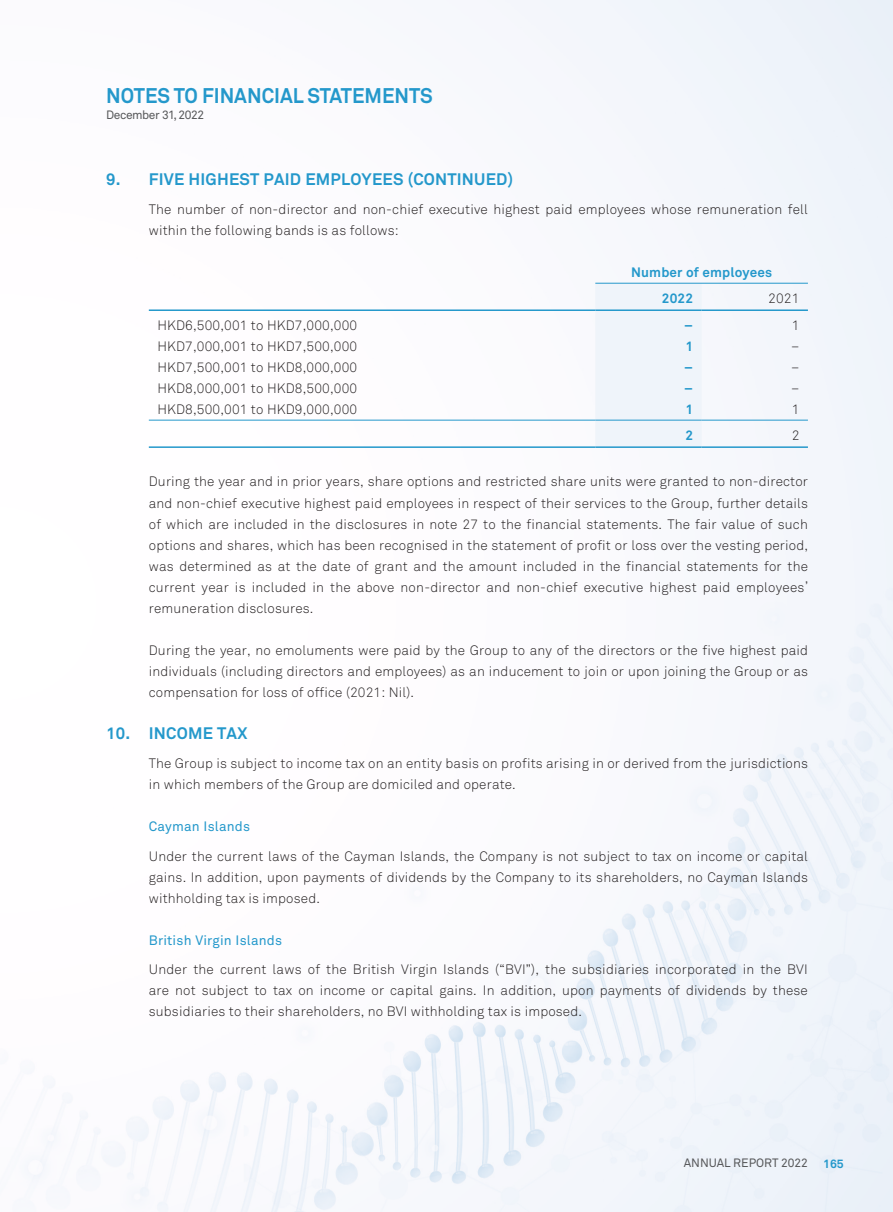
<style>
.page{position:relative;width:893px;height:1212px;background:#fff}
.page>*{position:absolute;margin:0;border:0;box-sizing:border-box;transform-origin:0 0}
.t1{font:700 21px "Akkurat Pro";color:#2498cb;scale:.95 1}
.t2{font:700 16.5px "Akkurat Pro";letter-spacing:.01em;color:#2498cb}
.t3{font:13.5px/21px "Akkurat Light Pro";letter-spacing:.01em;color:#231f20;text-align:justify}
.t4{font:13.5px "Akkurat Pro";letter-spacing:.015em;color:#2498cb}
.t5{font:700 13.5px/25.5px "Akkurat Pro";letter-spacing:.01em;color:#2498cb}
.t6{font:12px "Akkurat Pro";letter-spacing:-.015em;color:#57585a}
.t7{font:12px "Akkurat Pro";letter-spacing:-.035em;color:#57585a}
.t8{font:700 12px "Akkurat Pro";color:#2498cb}
</style>
<div class="page">
<img style="left:32px;top:0;width:861px;height:1212px">
<div style="left:595px;top:284px;width:107px;height:162px;background:#eff4fa"></div>
<hr style="left:595px;top:283px;width:213px;height:1px;background:#2498cb">
<hr style="left:149px;top:309px;width:446px;height:2px;background:#2498cb">
<hr style="left:595px;top:309px;width:107px;height:2px;background:#2498cb">
<hr style="left:702px;top:309px;width:106px;height:2px;background:#2498cb">
<hr style="left:149px;top:420px;width:446px;height:1px;background:#2498cb">
<hr style="left:595px;top:420px;width:107px;height:1px;background:#2498cb">
<hr style="left:702px;top:420px;width:106px;height:1px;background:#2498cb">
<hr style="left:149px;top:446px;width:446px;height:2px;background:#2498cb">
<hr style="left:595px;top:446px;width:107px;height:2px;background:#2498cb">
<hr style="left:702px;top:446px;width:106px;height:2px;background:#2498cb">
<h1 class="t1" style="left:106px;top:83px;width:345px">NOTES TO FINANCIAL STATEMENTS</h1>
<p class="t7" style="left:106px;top:108px;width:100px">December 31, 2022</p>
<p class="t2" style="left:106px;top:169px;width:408px">9. FIVE HIGHEST PAID EMPLOYEES (CONTINUED)</p>
<p class="t3" style="left:149px;top:199px;width:661px">The number of non-director and non-chief executive highest paid employees whose remuneration fell within the following bands is as follows:</p>
<p class="t5" style="left:662px;top:260px;width:112px;text-indent:-31px">Number of employees<br>2022</p>
<p class="t3" style="left:768px;top:288px;width:33px">2021</p>
<p class="t3" style="left:157px;top:315px;width:201px">HKD6,500,001 to HKD7,000,000</p>
<p class="t5" style="left:684px;top:313px;width:10px">–</p>
<p class="t3" style="left:792px;top:315px;width:9px">1</p>
<p class="t3" style="left:157px;top:336px;width:201px">HKD7,000,001 to HKD7,500,000</p>
<p class="t5" style="left:685px;top:334px;width:9px">1</p>
<p class="t3" style="left:791px;top:336px;width:10px">–</p>
<p class="t3" style="left:157px;top:357px;width:201px">HKD7,500,001 to HKD8,000,000</p>
<p class="t5" style="left:684px;top:355px;width:10px">–</p>
<p class="t3" style="left:791px;top:357px;width:10px">–</p>
<p class="t3" style="left:157px;top:378px;width:201px">HKD8,000,001 to HKD8,500,000</p>
<p class="t5" style="left:684px;top:376px;width:10px">–</p>
<p class="t3" style="left:791px;top:378px;width:10px">–</p>
<p class="t3" style="left:157px;top:399px;width:201px">HKD8,500,001 to HKD9,000,000</p>
<p class="t5" style="left:685px;top:397px;width:9px">1</p>
<p class="t3" style="left:792px;top:399px;width:9px">1</p>
<p class="t5" style="left:685px;top:422px;width:9px">2</p>
<p class="t3" style="left:792px;top:425px;width:9px">2</p>
<p class="t3" style="left:149px;top:471px;width:661px">During the year and in prior years, share options and restricted share units were granted to non-director and non-chief executive highest paid employees in respect of their services to the Group, further details of which are included in the disclosures in note 27 to the financial statements. The fair value of such options and shares, which has been recognised in the statement of profit or loss over the vesting period, was determined as at the date of grant and the amount included in the financial statements for the current year is included in the above non-director and non-chief executive highest paid employees’ remuneration disclosures.</p>
<p class="t3" style="left:149px;top:639px;width:661px">During the year, no emoluments were paid by the Group to any of the directors or the five highest paid individuals (including directors and employees) as an inducement to join or upon joining the Group or as compensation for loss of office (2021: Nil).</p>
<p class="t2" style="left:106px;top:722px;width:142px">10. INCOME TAX</p>
<p class="t3" style="left:149px;top:753px;width:661px">The Group is subject to income tax on an entity basis on profits arising in or derived from the jurisdictions in which members of the Group are domiciled and operate.</p>
<p class="t4" style="left:149px;top:818px;width:103px">Cayman Islands</p>
<p class="t3" style="left:149px;top:845px;width:661px">Under the current laws of the Cayman Islands, the Company is not subject to tax on income or capital gains. In addition, upon payments of dividends by the Company to its shareholders, no Cayman Islands withholding tax is imposed.</p>
<p class="t4" style="left:149px;top:932px;width:135px">British Virgin Islands</p>
<p class="t3" style="left:149px;top:959px;width:661px">Under the current laws of the British Virgin Islands (“BVI”), the subsidiaries incorporated in the BVI are not subject to tax on income or capital gains. In addition, upon payments of dividends by these subsidiaries to their shareholders, no BVI withholding tax is imposed.</p>
<p class="t6" style="left:684px;top:1156px;width:126px">ANNUAL REPORT 2022</p>
<p class="t8" style="left:823px;top:1156px;width:22px">165</p>
</div>
